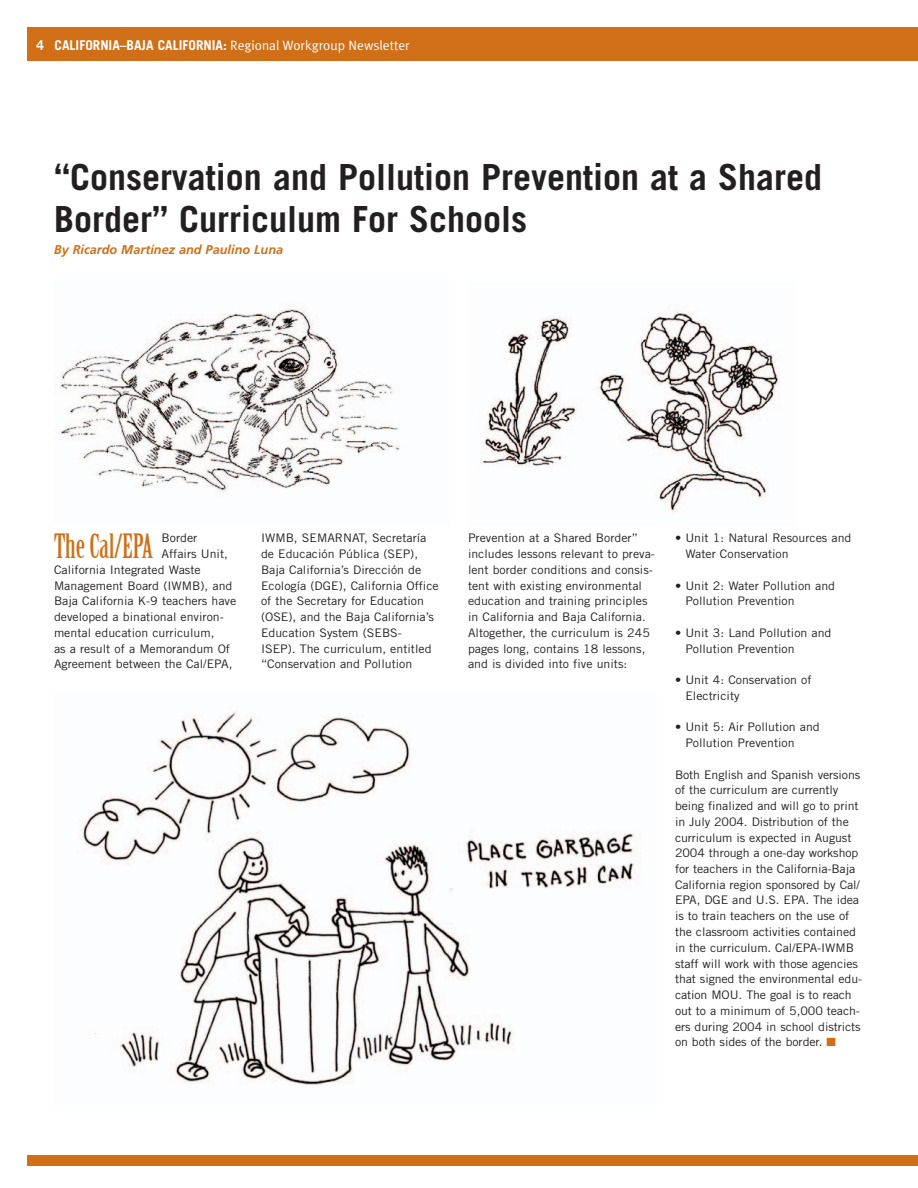
<style>
.page{position:relative;width:918px;height:1188px;background:#fff}
.page>*{position:absolute;margin:0;border:0;box-sizing:border-box;transform-origin:0 0}
.t1{font:700 36px/42px "Trade Gothic";color:#231f20}
.t2{font:32.85px "Birch";color:#d06f18;scale:1.05 1}
.t3{font:700 13.5px "Trade Gothic";color:#fff}
.t4{font:italic 700 12.75px "Frutiger";color:#d06f18}
.t5{font:11.85px/15.8px "Trade Gothic";color:#231f20;scale:1.05 1}
.s1{font-family:"Meta Plus Normal";font-weight:400}
.s2{color:#d06f18}
</style>
<div class="page">
<div style="left:27px;top:27px;width:891px;height:34px;background:#d06f18"></div>
<div style="left:27px;top:1155px;width:891px;height:11px;background:#d06f18"></div>
<img style="left:481px;top:307px;width:299px;height:205px">
<img style="left:54px;top:308px;width:346px;height:184px">
<img style="left:79px;top:711px;width:560px;height:386px">
<p class="t3" style="left:37px;top:37px;width:375px">4 CALIFORNIA–BAJA CALIFORNIA: <span class="s1">Regional Workgroup Newsletter</span></p>
<h1 class="t1" style="left:54px;top:155px;width:770px">“Conservation and Pollution Prevention at a Shared<br>Border” Curriculum For Schools</h1>
<p class="t4" style="left:54px;top:242px;width:231px">By Ricardo Martínez and Paulino Luna</p>
<h2 class="t2" style="left:54px;top:529px;width:96px">The Cal/EPA</h2>
<p class="t5" style="left:162px;top:530px;width:36px">Border</p>
<p class="t5" style="left:162px;top:546px;width:65px">Affairs Unit,</p>
<p class="t5" style="left:54px;top:562px;width:141px">California Integrated Waste</p>
<p class="t5" style="left:54px;top:577px;width:171px">Management Board (IWMB), and</p>
<p class="t5" style="left:54px;top:593px;width:175px">Baja California K-9 teachers have</p>
<p class="t5" style="left:54px;top:609px;width:163px">developed a binational environ-</p>
<p class="t5" style="left:54px;top:625px;width:154px">mental education curriculum,</p>
<p class="t5" style="left:54px;top:640px;width:169px">as a result of a Memorandum Of</p>
<p class="t5" style="left:54px;top:656px;width:171px">Agreement between the Cal/EPA,</p>
<p class="t5" style="left:261px;top:530px;width:171px">IWMB, SEMARNAT, Secretaría de Educación Pública (SEP),<br>Baja California’s Dirección de<br>Ecología (DGE), California Office of the Secretary for Education (OSE), and the Baja California’s<br>Education System (SEBS-<br>ISEP). The curriculum, entitled “Conservation and Pollution</p>
<p class="t5" style="left:468px;top:530px;width:180px">Prevention at a Shared Border” includes lessons relevant to preva&shy;lent border conditions and consis&shy;tent with existing environmental education and training principles in California and Baja California.<br>Altogether, the curriculum is 245 pages long, contains 18 lessons, and is divided into five units:</p>
<p class="t5" style="left:685px;top:530px;width:160px;text-indent:-10px">• Unit 1: Natural Resources and<br>Water Conservation</p>
<p class="t5" style="left:685px;top:577px;width:144px;text-indent:-10px">• Unit 2: Water Pollution and<br>Pollution Prevention</p>
<p class="t5" style="left:685px;top:625px;width:141px;text-indent:-10px">• Unit 3: Land Pollution and<br>Pollution Prevention</p>
<p class="t5" style="left:685px;top:672px;width:122px;text-indent:-10px">• Unit 4: Conservation of<br>Electricity</p>
<p class="t5" style="left:685px;top:719px;width:130px;text-indent:-10px">• Unit 5: Air Pollution and<br>Pollution Prevention</p>
<p class="t5" style="left:675px;top:766px;width:180px">Both English and Spanish versions of the curriculum are currently being finalized and will go to print in July 2004. Distribution of the curriculum is expected in August 2004 through a one-day workshop for teachers in the California-Baja California region sponsored by Cal/ EPA, DGE and U.S. EPA. The idea is to train teachers on the use of the classroom activities contained in the curriculum. Cal/EPA-IWMB staff will work with those agencies that signed the environmental edu&shy;cation MOU. The goal is to reach out to a minimum of 5,000 teach&shy;ers during 2004 in school districts on both sides of the border. <span class="s2">■</span></p>
</div>
